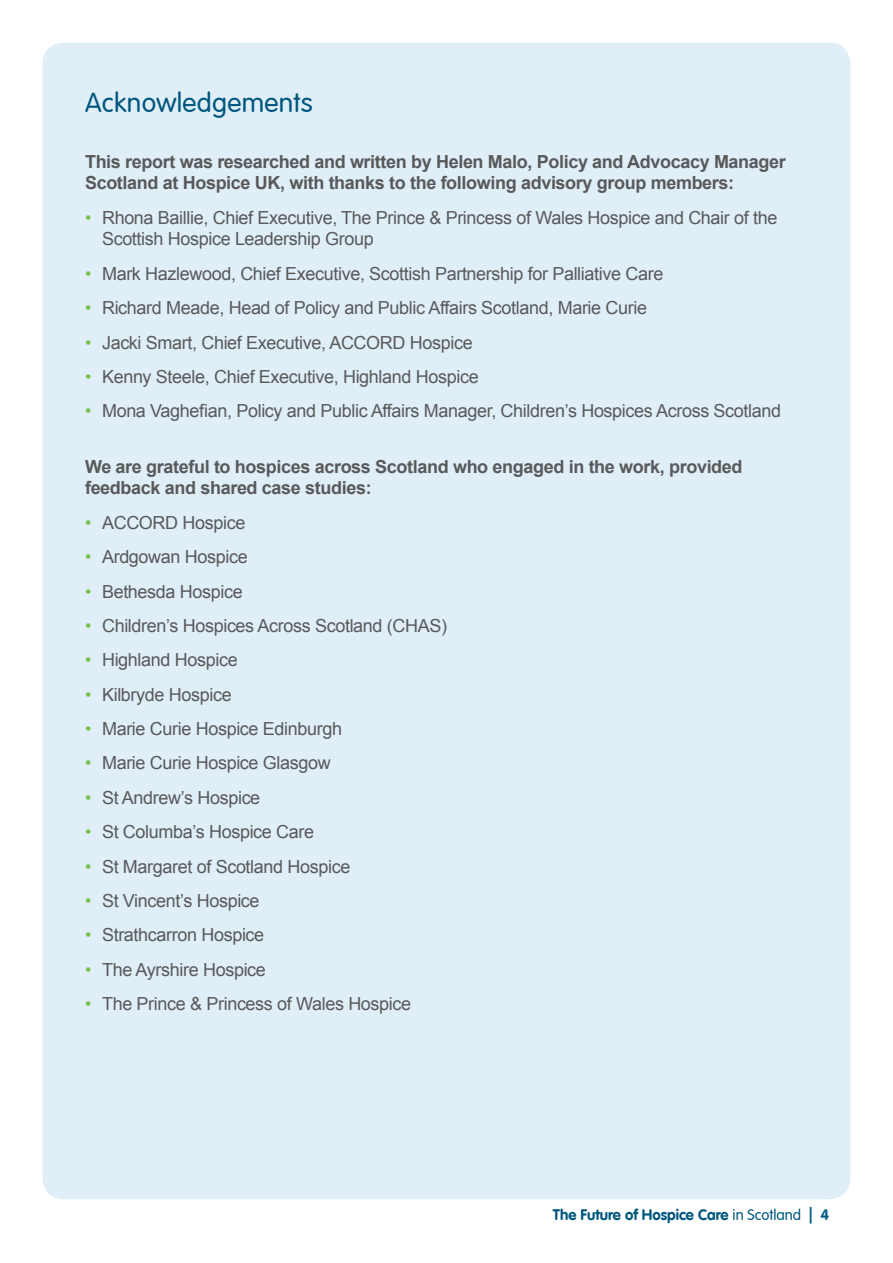
<style>
.page{position:relative;width:893px;height:1263px;background:#fff}
.page>*{position:absolute;margin:0;border:0;box-sizing:border-box;transform-origin:0 0}
.t1{font:300 27px "VAG Rounded LT Com";letter-spacing:.01em;color:#00567e}
.t2{font:18px/21.6px "Arial";letter-spacing:-.02em;color:#58595b}
.t3{font:700 18px/21.6px "Arial";letter-spacing:-.02em;color:#58595b}
.t4{font:700 15px "VAG Rounded LT Com";color:#00567e}
.s1{color:#75c044}
.s2{font-weight:300}
.s3{color:#006188}
</style>
<div class="page">
<div style="left:43px;top:43px;width:807px;height:1156px;background:#e0eff7;border-radius:21px"></div>
<h1 class="t1" style="left:85px;top:87px;width:229px">Acknowledgements</h1>
<p class="t3" style="left:85px;top:151px;width:702px">This report was researched and written by Helen Malo, Policy and Advocacy Manager<br>Scotland at Hospice UK, with thanks to the following advisory group members:</p>
<p class="t2" style="left:102px;top:207px;width:677px;text-indent:-17px"><span class="s1">•</span> Rhona Baillie, Chief Executive, The Prince &amp; Princess of Wales Hospice and Chair of the<br>Scottish Hospice Leadership Group</p>
<p class="t2" style="left:85px;top:263px;width:580px"><span class="s1">•</span> Mark Hazlewood, Chief Executive, Scottish Partnership for Palliative Care</p>
<p class="t2" style="left:85px;top:297px;width:564px"><span class="s1">•</span> Richard Meade, Head of Policy and Public Affairs Scotland, Marie Curie</p>
<p class="t2" style="left:85px;top:332px;width:389px"><span class="s1">•</span> Jacki Smart, Chief Executive, ACCORD Hospice</p>
<p class="t2" style="left:85px;top:366px;width:395px"><span class="s1">•</span> Kenny Steele, Chief Executive, Highland Hospice</p>
<p class="t2" style="left:85px;top:400px;width:698px"><span class="s1">•</span> Mona Vaghefian, Policy and Public Affairs Manager, Children’s Hospices Across Scotland</p>
<p class="t3" style="left:85px;top:456px;width:659px">We are grateful to hospices across Scotland who engaged in the work, provided feedback and shared case studies:</p>
<p class="t2" style="left:85px;top:512px;width:162px"><span class="s1">•</span> ACCORD Hospice</p>
<p class="t2" style="left:85px;top:546px;width:164px"><span class="s1">•</span> Ardgowan Hospice</p>
<p class="t2" style="left:85px;top:581px;width:159px"><span class="s1">•</span> Bethesda Hospice</p>
<p class="t2" style="left:85px;top:615px;width:364px"><span class="s1">•</span> Children’s Hospices Across Scotland (CHAS)</p>
<p class="t2" style="left:85px;top:649px;width:154px"><span class="s1">•</span> Highland Hospice</p>
<p class="t2" style="left:85px;top:684px;width:148px"><span class="s1">•</span> Kilbryde Hospice</p>
<p class="t2" style="left:85px;top:718px;width:259px"><span class="s1">•</span> Marie Curie Hospice Edinburgh</p>
<p class="t2" style="left:85px;top:752px;width:247px"><span class="s1">•</span> Marie Curie Hospice Glasgow</p>
<p class="t2" style="left:85px;top:787px;width:177px"><span class="s1">•</span> St Andrew’s Hospice</p>
<p class="t2" style="left:85px;top:821px;width:231px"><span class="s1">•</span> St Columba’s Hospice Care</p>
<p class="t2" style="left:85px;top:855px;width:267px"><span class="s1">•</span> St Margaret of Scotland Hospice</p>
<p class="t2" style="left:85px;top:890px;width:176px"><span class="s1">•</span> St Vincent’s Hospice</p>
<p class="t2" style="left:85px;top:924px;width:181px"><span class="s1">•</span> Strathcarron Hospice</p>
<p class="t2" style="left:85px;top:959px;width:182px"><span class="s1">•</span> The Ayrshire Hospice</p>
<p class="t2" style="left:85px;top:993px;width:328px"><span class="s1">•</span> The Prince &amp; Princess of Wales Hospice</p>
<p class="t4" style="left:553px;top:1206px;width:278px">The Future of Hospice Care <span class="s2">in Scotland</span> <span class="s3">| 4</span></p>
</div>
